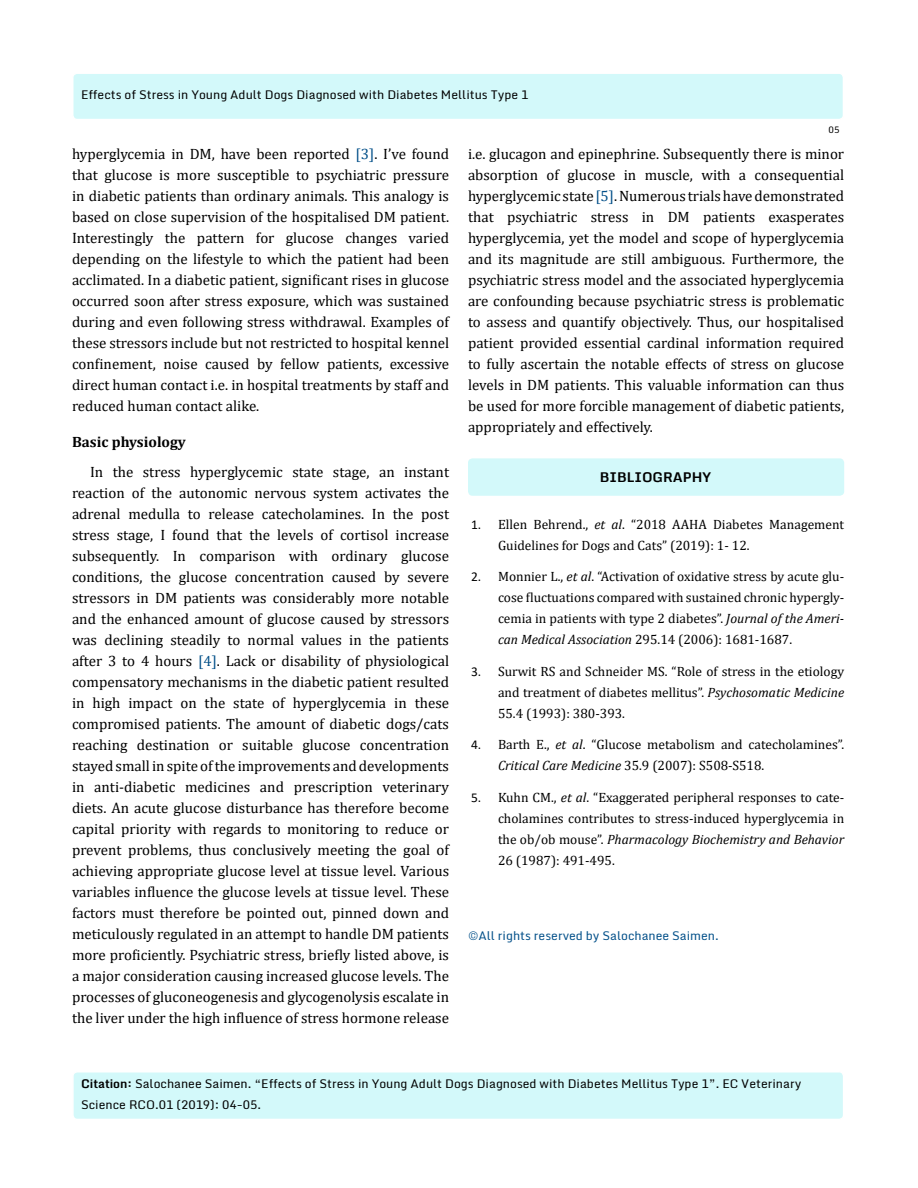
<style>
.page{position:relative;width:918px;height:1188px;background:#fff}
.page>*{position:absolute;margin:0;border:0;box-sizing:border-box;transform-origin:0 0}
.t1{font:15px/21px "Cambria";color:#000;text-align:justify}
.t2{font:700 15px "Cambria";color:#000}
.t3{font:13.5px/21px "Cambria";color:#000;text-align:justify}
.t4{font:700 13.5px "Monda";color:#000}
.t5{font:12px/21px "Monda";color:#000}
.t6{font:12px "Monda";color:#035089}
.t7{font:9px "Monda";color:#000}
.s1{color:#035089}
.s2{font-family:"Calibri"}
.s3{font-style:italic}
.s4{font-weight:700}
</style>
<div class="page">
<div style="left:73px;top:73px;width:770px;height:47px;background:#d3f9fa;border-radius:4px"></div>
<div style="left:72px;top:72px;width:772px;height:48px;border:2px solid #fff;border-radius:4px"></div>
<div style="left:73px;top:1072px;width:771px;height:47px;background:#d3f9fa;border-radius:4px"></div>
<div style="left:72px;top:1071px;width:772px;height:49px;border:2px solid #fff;border-radius:4px"></div>
<div style="left:468px;top:458px;width:376px;height:38px;background:#d3f9fa;border-radius:4px"></div>
<p class="t5" style="left:81px;top:85px;width:449px">Effects of Stress in Young Adult Dogs Diagnosed with Diabetes Mellitus Type 1</p>
<p class="t7" style="left:829px;top:124px;width:12px">05</p>
<p class="t1" style="left:72px;top:143px;width:379px">hyperglycemia in DM, have been reported <span class="s1">[3]</span>. I’ve found that glucose is more susceptible to psychiatric pressure in diabetic patients than ordinary animals. This analogy is based on close supervision of the hospitalised DM patient.<br>Interestingly the pattern for glucose changes varied depending on the lifestyle to which the patient had been acclimated. In a diabetic patient, significant rises in glucose occurred soon after stress exposure, which was sustained during and even following stress withdrawal. Examples of these stressors include but not restricted to hospital kennel confinement, noise caused by fellow patients, excessive direct human contact i.e. in hospital treatments by staff and reduced human contact alike.</p>
<p class="t2" style="left:72px;top:431px;width:115px">Basic physiology</p>
<p class="t1" style="left:72px;top:461px;width:379px;text-indent:18px">In the stress hyperglycemic state stage, an instant reaction of the autonomic nervous system activates the adrenal medulla to release catecholamines. In the post stress stage, I found that the levels of cortisol increase subsequently. In comparison with ordinary glucose conditions, the glucose concentration caused by severe stressors in DM patients was considerably more notable and the enhanced amount of glucose caused by stressors was declining steadily to normal values in the patients after 3 to 4 hours <span class="s1">[4]</span>. Lack or disability of physiological compensatory mechanisms in the diabetic patient resulted in high impact on the state of hyperglycemia in these compromised patients. The amount of diabetic dogs/cats reaching destination or suitable glucose concentration stayed small in spite of the improvements and developments in anti-diabetic medicines and prescription veterinary diets. An acute glucose disturbance has therefore become capital priority with regards to monitoring to reduce or prevent problems, thus conclusively meeting the goal of achieving appropriate glucose level at tissue level. Various variables influence the glucose levels at tissue level. These factors must therefore be pointed out, pinned down and meticulously regulated in an attempt to handle DM patients more proficiently. Psychiatric stress, briefly listed above, is a major consideration causing increased glucose levels. The processes of gluconeogenesis and glycogenolysis escalate in the liver under the high influence of stress hormone release</p>
<p class="t1" style="left:468px;top:143px;width:378px">i.e. glucagon and epinephrine. Subsequently there is minor absorption of glucose in muscle, with a consequential hyperglycemic state <span class="s1">[5]</span>. Numerous trials have demonstrated that psychiatric stress in DM patients exasperates hyperglycemia, yet the model and scope of hyperglycemia and its magnitude are still ambiguous. Furthermore, the psychiatric stress model and the associated hyperglycemia are confounding because psychiatric stress is problematic to assess and quantify objectively. Thus, our hospitalised patient provided essential cardinal information required to fully ascertain the notable effects of stress on glucose levels in DM patients. This valuable information can thus be used for more forcible management of diabetic patients, appropriately and effectively.</p>
<p class="t4" style="left:600px;top:466px;width:113px">BIBLIOGRAPHY</p>
<p class="t3" style="left:498px;top:514px;width:348px;text-indent:-27px"><span class="s2">1.</span> Ellen Behrend., <span class="s3">et al</span>. “2018 AAHA Diabetes Management<br>Guidelines for Dogs and Cats” (2019): 1- 12.</p>
<p class="t3" style="left:498px;top:566px;width:348px;text-indent:-27px"><span class="s2">2.</span> Monnier L., <span class="s3">et al</span>. “Activation of oxidative stress by acute glu&shy;cose fluctuations compared with sustained chronic hypergly&shy;cemia in patients with type 2 diabetes”. <span class="s3">Journal of the Ameri&shy;can Medical Association</span> 295.14 (2006): 1681-1687.</p>
<p class="t3" style="left:498px;top:661px;width:348px;text-indent:-27px"><span class="s2">3.</span> Surwit RS and Schneider MS. “Role of stress in the etiology and treatment of diabetes mellitus”. <span class="s3">Psychosomatic Medicine </span>55.4 (1993): 380-393.</p>
<p class="t3" style="left:498px;top:734px;width:348px;text-indent:-27px"><span class="s2">4.</span> Barth E., <span class="s3">et al</span>. “Glucose metabolism and catecholamines”.<br><span class="s3">Critical Care Medicine</span> 35.9 (2007): S508-S518.</p>
<p class="t3" style="left:498px;top:787px;width:348px;text-indent:-27px"><span class="s2">5.</span> Kuhn CM., <span class="s3">et al</span>. “Exaggerated peripheral responses to cate&shy;cholamines contributes to stress-induced hyperglycemia in the ob/ob mouse”. <span class="s3">Pharmacology Biochemistry and Behavior </span>26 (1987): 491-495.</p>
<p class="t6" style="left:468px;top:927px;width:252px">©All rights reserved by Salochanee Saimen.</p>
<p class="t5" style="left:81px;top:1073px;width:722px"><span class="s4">Citation:</span> Salochanee Saimen. “Effects of Stress in Young Adult Dogs Diagnosed with Diabetes Mellitus Type 1”. EC Veterinary<br>Science RCO.01 (2019): 04-05.</p>
</div>
